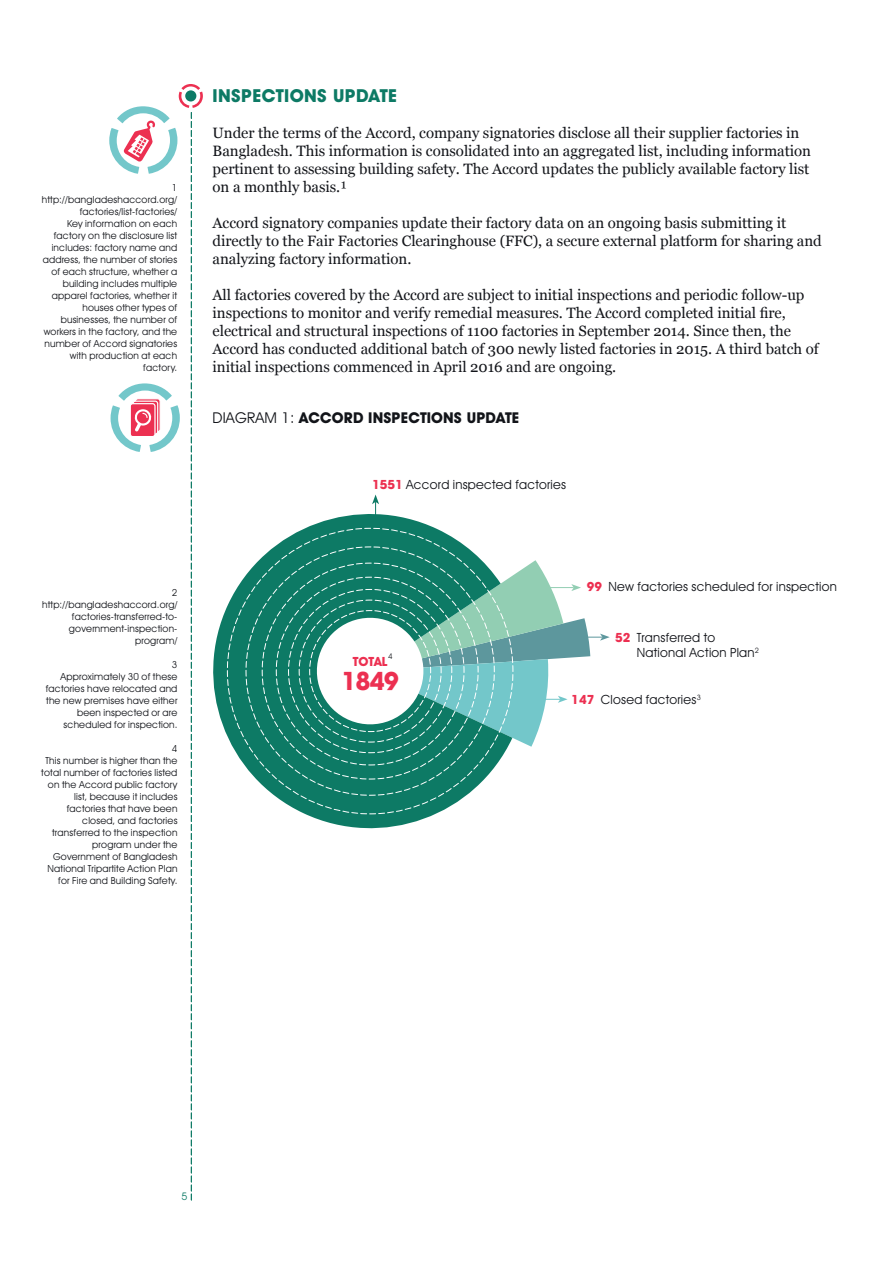
<style>
.page{position:relative;width:893px;height:1263px;background:#fff}
.page>*{position:absolute;margin:0;border:0;box-sizing:border-box;transform-origin:0 0}
.t1{font:700 25.5px "Avant Garde IT Cby BT";color:#ec3051}
.t2{font:700 18px "Avant Garde IT Cby BT";letter-spacing:.02em;color:#0d7a65}
.t3{font:15px/18px "Georgia";letter-spacing:-.005em;color:#121419}
.t4{font:700 15px "Avant Garde IT Cby BT";letter-spacing:.01em;color:#121419}
.t5{font:12.75px/15px "ITC Avant Garde Gothic Book R";letter-spacing:.02em;color:#121419}
.t6{font:700 12.75px "Avant Garde IT Cby BT";letter-spacing:.01em;color:#ec3051}
.t7{font:10.5px "ITC Avant Garde Gothic Book R";color:#0d7a65}
.t8{font:9.75px/12px "ITC Avant Garde Gothic Book R";letter-spacing:.02em;color:#121419;text-align:right}
.t9{font:7.8px "ITC Avant Garde Gothic Book R";color:#121419}
.s1{font-family:"ITC Avant Garde Gothic Book R";font-weight:400}
.s2{font-family:"Avant Garde IT Cby BT";font-weight:700;color:#ec3051}
</style>
<div class="page">
<hr style="left:555px;top:637px;width:47px;height:1px;background:#5d979d">
<svg style="left:600px;top:634px;width:10px;height:7px"></svg>
<svg style="left:213px;top:607px;width:220px;height:222px"></svg>
<svg style="left:227px;top:494px;width:363px;height:321px"></svg>
<svg style="left:109px;top:84px;width:94px;height:1116px"></svg>
<p class="t8" style="left:42px;top:182px;width:137px">1<br>http://bangladeshaccord. org/ factories/list-factories/<br>Key information on each factory on the disclosure list includes: factory name and address, the number of stories of each structure, whether a building includes multiple apparel factories, whether it houses other types of businesses, the number of workers in the factory, and the number of Accord signatories with production at each factory.</p>
<p class="t2" style="left:213px;top:85px;width:186px">INSPECTIONS UPDATE</p>
<p class="t3" style="left:213px;top:123px;width:600px">Under the terms of the Accord, company signatories disclose all their supplier factories in Bangladesh. This information is consolidated into an aggregated list, including information pertinent to assessing building safety. The Accord updates the publicly available factory list on a monthly basis.¹</p>
<p class="t3" style="left:213px;top:213px;width:611px">Accord signatory companies update their factory data on an ongoing basis submitting it directly to the Fair Factories Clearinghouse (FFC), a secure external platform for sharing and analyzing factory information.</p>
<p class="t3" style="left:213px;top:285px;width:607px">All factories covered by the Accord are subject to initial inspections and periodic follow-up inspections to monitor and verify remedial measures. The Accord completed initial fire, electrical and structural inspections of 1100 factories in September 2014. Since then, the Accord has conducted additional batch of 300 newly listed factories in 2015. A third batch of initial inspections commenced in April 2016 and are ongoing.</p>
<p class="t4" style="left:213px;top:409px;width:308px"><span class="s1">DIAGRAM 1:</span> ACCORD INSPECTIONS UPDATE</p>
<p class="t5" style="left:372px;top:476px;width:195px"><span class="s2">1551</span> Accord inspected factories</p>
<p class="t8" style="left:42px;top:586px;width:137px">2<br>http://bangladeshaccord. org/ factories-transferred-to&shy;government-inspection&shy;program/</p>
<p class="t8" style="left:46px;top:658px;width:133px">3<br>Approximately 30 of these factories have relocated and the new premises have either been inspected or are scheduled for inspection.</p>
<p class="t8" style="left:41px;top:742px;width:138px">4<br>This number is higher than the total number of factories listed on the Accord public factory list, because it includes factories that have been closed, and factories transferred to the inspection program under the<br>Government of Bangladesh<br>National Tripartite Action Plan for Fire and Building Safety.</p>
<p class="t9" style="left:388px;top:652px;width:6px">4</p>
<p class="t6" style="left:353px;top:653px;width:36px">TOTAL</p>
<h1 class="t1" style="left:341px;top:665px;width:59px">1849</h1>
<p class="t5" style="left:587px;top:579px;width:252px"><span class="s2">99</span> New factories scheduled for inspection</p>
<p class="t5" style="left:637px;top:630px;width:124px;text-indent:-22px"><span class="s2">52</span> Transferred to<br>National Action Plan<sup>2</sup></p>
<p class="t5" style="left:571px;top:692px;width:131px"><span class="s2">147</span> Closed factories<sup>3</sup></p>
<p class="t7" style="left:182px;top:1190px;width:7px">5</p>
</div>
